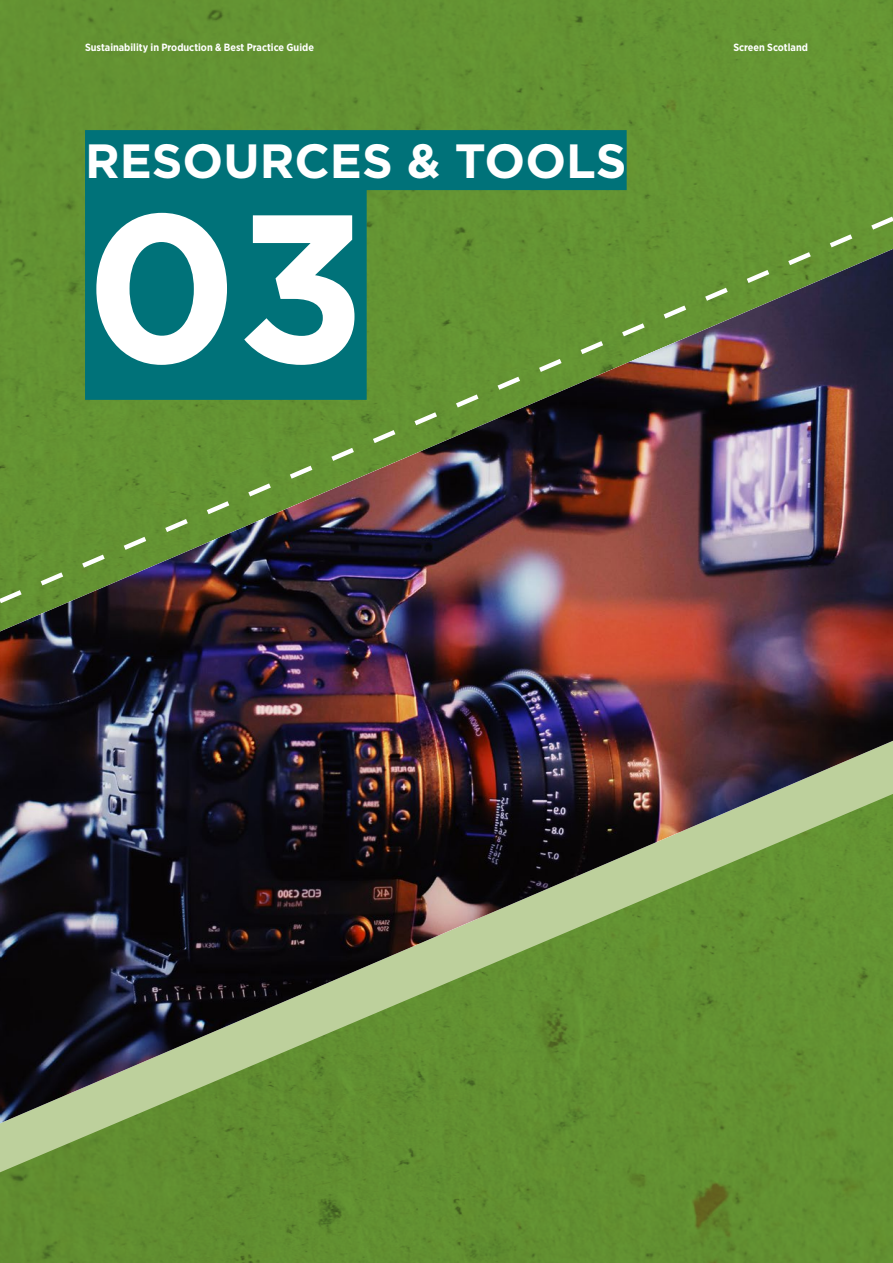
<style>
.page{position:relative;width:893px;height:1263px;background:#639232}
.page>*{position:absolute;margin:0;border:0;box-sizing:border-box;transform-origin:0 0}
.Chapter_Number_H1{font:700 210px "Gotham";color:#fff}
.TITLE_01__No_Rule__h{font:700 48px "Gotham";color:#fff}
.t1{font:700 10.5px "Gotham Narrow";color:#fff}
</style>
<div class="page">
<svg style="left:0;top:1123px;width:862px;height:49px"></svg>
<div style="left:85px;top:175px;width:282px;height:225px;background:#007279"></div>
<div style="left:85px;top:130px;width:542px;height:60px;background:#007279"></div>
<img style="left:0;top:249px;width:893px;height:874px">
<hr style="left:85px;top:118px;width:521px;height:3px;background:#6ca43a">
<div style="left:85px;top:75px;width:351px;height:45px;background:#649332"></div>
<p class="t1" style="left:85px;top:40px;width:230px">Sustainability in Production &amp; Best Practice Guide</p>
<p class="t1" style="left:733px;top:40px;width:76px">Screen Scotland</p>
<h1 class="TITLE_01__No_Rule__h" style="left:85px;top:129px;width:543px">RESOURCES &amp; TOOLS</h1>
<h1 class="Chapter_Number_H1" style="left:85px;top:149px;width:283px">03</h1>
</div>
